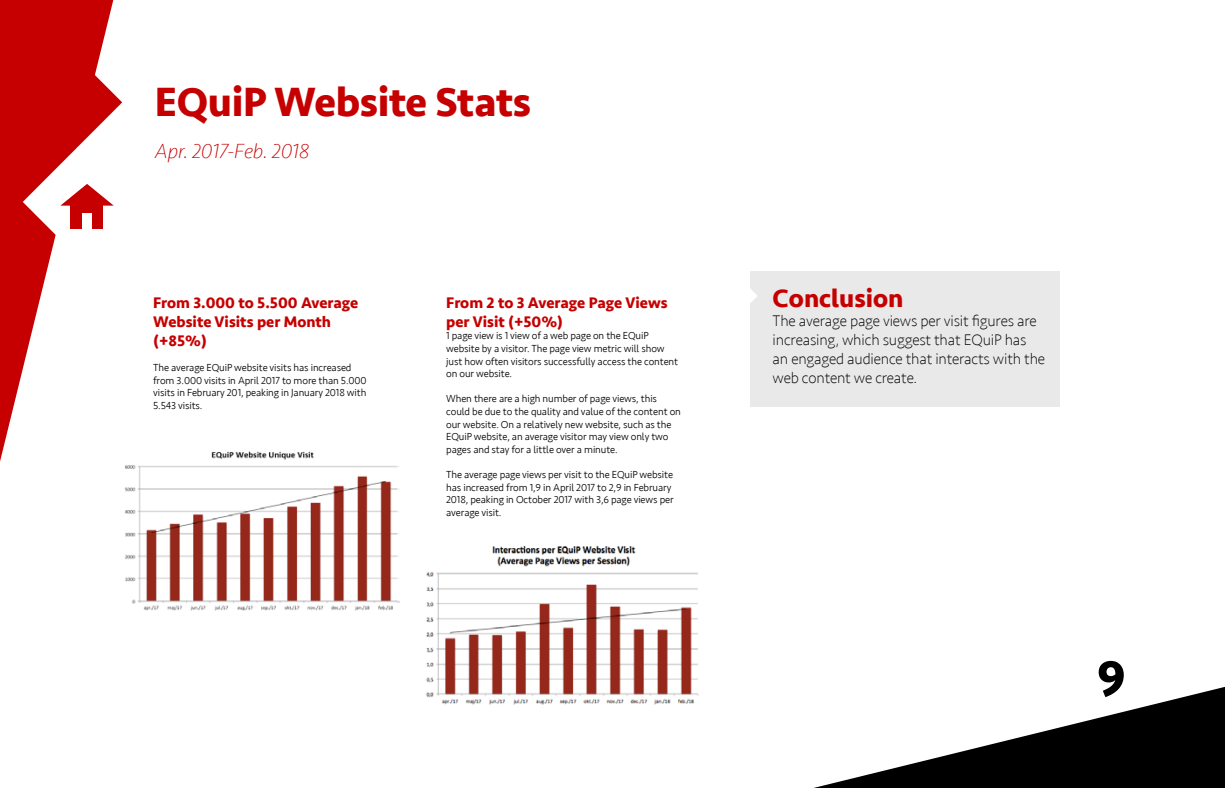
<style>
.page{position:relative;width:1225px;height:788px;background:#fff}
.page>*{position:absolute;margin:0;border:0;box-sizing:border-box;transform-origin:0 0}
.t1{font:700 52.5px "Seravek";color:#000}
.t2{font:700 42px "Seravek";letter-spacing:-.01em;color:#c60000}
.t3{font:700 26.25px "Seravek";color:#c60000}
.t4{font:italic 200 21px "Seravek";letter-spacing:-.01em;color:#c60000}
.t5{font:200 15.75px/18.9px "Seravek";letter-spacing:-.01em;color:#000}
.t6{font:700 15.75px/18.9px "Seravek";color:#c60000}
.t7{font:300 10.5px/12.6px "Seravek";letter-spacing:-.01em;color:#000}
</style>
<div class="page">
<div style="left:750px;top:271px;width:310px;height:135px;background:#e9e9e9"></div>
<svg style="left:0;top:0;width:113px;height:461px"></svg>
<svg style="left:814px;top:686px;width:411px;height:102px"></svg>
<img style="left:124px;top:451px;width:276px;height:159px">
<img style="left:426px;top:545px;width:273px;height:159px">
<svg style="left:750px;top:289px;width:7px;height:14px"></svg>
<svg style="left:12px;top:47px;width:110px;height:210px"></svg>
<h2 class="t2" style="left:155px;top:68px;width:378px">EQuiP Website Stats</h2>
<h3 class="t4" style="left:155px;top:139px;width:156px">Apr. 2017-Feb. 2018</h3>
<h3 class="t6" style="left:153px;top:293px;width:207px">From 3.000 to 5.500 Average<br>Website Visits per Month (+85%)</h3>
<p class="t7" style="left:153px;top:361px;width:215px">The average EQuiP website visits has increased from 3.000 visits in April 2017 to more than 5.000 visits in February 201, peaking in January 2018 with 5.543 visits.</p>
<h3 class="t6" style="left:446px;top:293px;width:223px">From 2 to 3 Average Page Views per Visit (+50%)</h3>
<p class="t7" style="left:446px;top:330px;width:233px">1 page view is 1 view of a web page on the EQuiP website by a visitor. The page view metric will show just how often visitors successfully access the content on our website.</p>
<p class="t7" style="left:446px;top:393px;width:236px">When there are a high number of page views, this could be due to the quality and value of the content on our website. On a relatively new website, such as the EQuiP website, an average visitor may view only two pages and stay for a little over a minute.</p>
<p class="t7" style="left:446px;top:468px;width:229px">The average page views per visit to the EQuiP website has increased from 1,9 in April 2017 to 2,9 in February 2018, peaking in October 2017 with 3,6 page views per average visit.</p>
<h3 class="t3" style="left:773px;top:277px;width:132px">Conclusion</h3>
<h3 class="t5" style="left:773px;top:311px;width:274px">The average page views per visit figures are increasing, which suggest that EQuiP has an engaged audience that interacts with the web content we create.</h3>
<h1 class="t1" style="left:1097px;top:637px;width:31px">9</h1>
</div>
